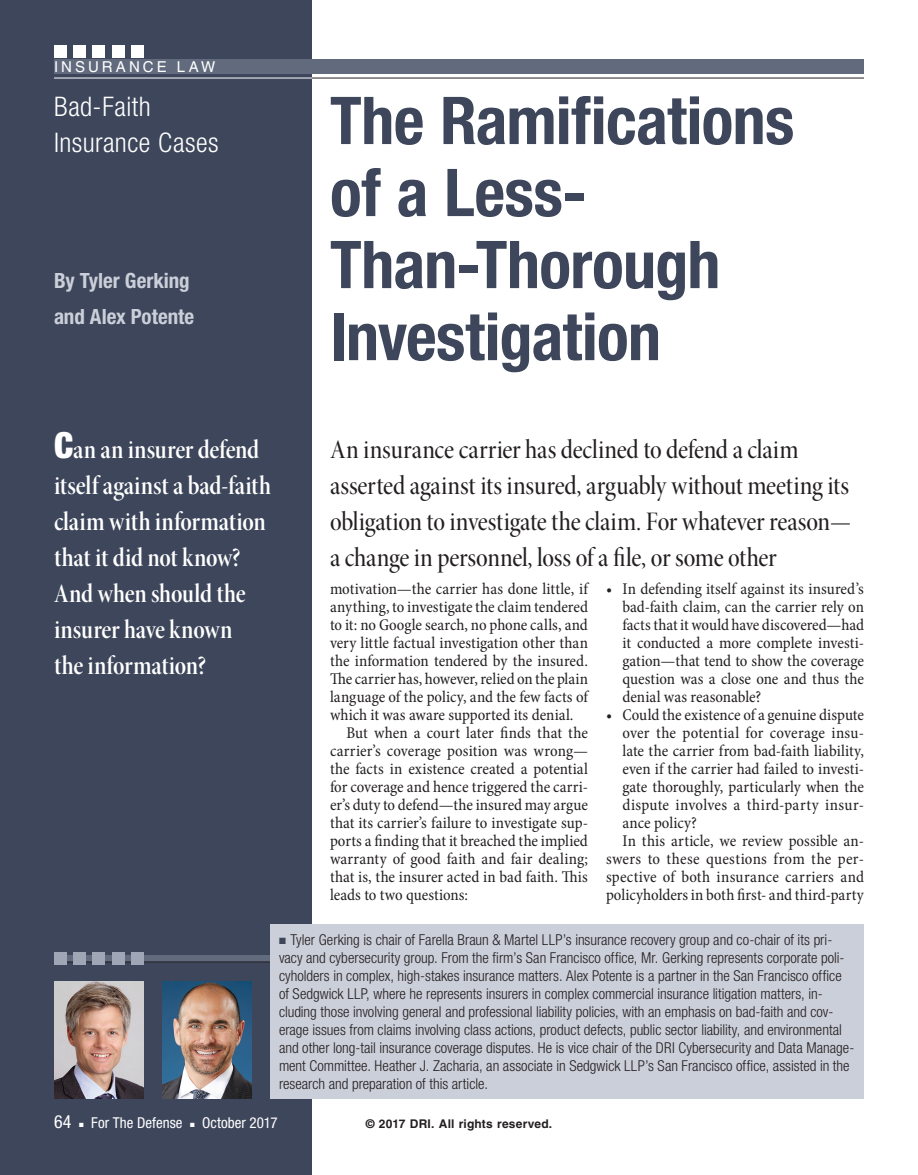
<style>
.page{position:relative;width:918px;height:1175px;background:#fff}
.page>*{position:absolute;margin:0;border:0;box-sizing:border-box;transform-origin:0 0}
.head{font:700 condensed 66px/72px "Helvetica Neue";letter-spacing:-.01em;color:#3d465a}
.body_opening_paragra{font:27px/36px "Minion Pro Medium Cn Disp";letter-spacing:-.005em;color:#231f20}
.blurb{font:27px/36px "Minion Pro Semibold Cn Disp";letter-spacing:-.005em;color:#fff}
.kicker{font:300 condensed 27px/36px "Helvetica Neue";letter-spacing:.015em;color:#fff}
.byline{font:700 condensed 21px/36px "Helvetica Neue";color:#cbcfd9}
.folio_left_reverse{font:condensed 18px "Helvetica Neue";color:#fff}
.body_bullet_1{font:condensed 16.5px/18px "Minion Pro";letter-spacing:.005em;color:#231f20;text-align:justify}
.body_para_ind{font:condensed 16.5px/18px "Minion Pro";color:#231f20;text-align:justify}
.body_no_ind{font:condensed 16.5px/18px "Minion Pro";color:#231f20;text-align:justify}
.body_para_ind_tighte{font:condensed 16.5px/18px "Minion Pro";letter-spacing:.005em;color:#231f20;text-align:justify}
.t1{font:300 condensed 15px/18px "Helvetica Neue";color:#231f20}
.folio_left_reverse-2{font:condensed 15px "Helvetica Neue";color:#fff}
.t2{font:15px "Helvetica";letter-spacing:.2em;color:#fff}
.copyright_black{font:700 12px "Helvetica";letter-spacing:.015em;color:#231f20}
.s1{font-family:"Helvetica Neue";font-weight:900;font-stretch:condensed;font-size:36px}
.s2{color:#3d465a}
</style>
<div class="page">
<div style="left:0;top:0;width:312px;height:1174px;background:#3d465a"></div>
<div style="left:54px;top:956px;width:258px;height:6px;background:#626b7e"></div>
<hr style="left:54px;top:961px;width:258px;height:1px;background:#231f20">
<div style="left:54px;top:952px;width:12px;height:13px;background:#9fa7b6"></div>
<div style="left:73px;top:952px;width:13px;height:13px;background:#9fa7b6"></div>
<div style="left:93px;top:952px;width:12px;height:13px;background:#9fa7b6"></div>
<div style="left:112px;top:952px;width:13px;height:13px;background:#9fa7b6"></div>
<div style="left:132px;top:952px;width:12px;height:13px;background:#9fa7b6"></div>
<div style="left:54px;top:45px;width:12px;height:12px;background:#fff"></div>
<div style="left:73px;top:45px;width:13px;height:12px;background:#fff"></div>
<div style="left:93px;top:45px;width:12px;height:12px;background:#fff"></div>
<div style="left:112px;top:45px;width:13px;height:12px;background:#fff"></div>
<div style="left:132px;top:45px;width:12px;height:12px;background:#fff"></div>
<div style="left:54px;top:59px;width:810px;height:15px;background:#626b7e"></div>
<hr style="left:312px;top:78px;width:552px;height:1px;background:#231f20">
<hr style="left:54px;top:78px;width:258px;height:1px;background:#fff">
<div style="left:270px;top:924px;width:594px;height:174px;background:#cbcfd9"></div>
<img style="left:54px;top:981px;width:90px;height:117px">
<img style="left:162px;top:981px;width:90px;height:117px">
<p class="t2" style="left:54px;top:58px;width:163px">INSURANCE LAW</p>
<p class="kicker" style="left:54px;top:88px;width:166px">Bad-Faith<br>Insurance Cases</p>
<p class="head" style="left:330px;top:84px;width:466px">The Ramifications of a Less-<br>Than-Thorough<br>Investigation</p>
<p class="byline" style="left:54px;top:262px;width:142px">By Tyler Gerking and Alex Potente</p>
<p class="blurb" style="left:54px;top:431px;width:219px"><span class="s1">C</span>an an insurer defend itself against a bad-faith claim with information that it did not know?<br>And when should the insurer have known<br>the information?</p>
<p class="body_opening_paragra" style="left:330px;top:431px;width:523px">An insurance carrier has declined to defend a claim asserted against its insured, arguably without meeting its obligation to investigate the claim. For whatever reason— a change in personnel, loss of a file, or some other</p>
<p class="body_bullet_1" style="left:622px;top:580px;width:243px;text-indent:-16px">• In defending itself against its insured’s bad-faith claim, can the carrier rely on facts that it would have discovered—had it conducted a more complete investi&shy;gation—that tend to show the coverage question was a close one and thus the denial was reasonable?</p>
<p class="body_bullet_1" style="left:622px;top:706px;width:243px;text-indent:-16px">• Could the existence of a genuine dispute over the potential for coverage insu&shy;late the carrier from bad-faith liability, even if the carrier had failed to investi&shy;gate thoroughly, particularly when the dispute involves a third-party insur&shy;ance policy?</p>
<p class="body_para_ind_tighte" style="left:606px;top:832px;width:260px;text-indent:16px">In this article, we review possible an&shy;swers to these questions from the per&shy;spective of both insurance carriers and policyholders in both first- and third-party</p>
<p class="body_no_ind" style="left:330px;top:580px;width:260px">motivation—the carrier has done little, if anything, to investigate the claim tendered to it: no Google search, no phone calls, and very little factual investigation other than the information tendered by the insured.<br>The carrier has, however, relied on the plain language of the policy, and the few facts of which it was aware supported its denial.</p>
<p class="body_para_ind" style="left:330px;top:724px;width:260px;text-indent:16px">But when a court later finds that the carrier’s coverage position was wrong— the facts in existence created a potential for coverage and hence triggered the carri&shy;er’s duty to defend—the insured may argue that its carrier’s failure to investigate sup&shy;ports a finding that it breached the implied warranty of good faith and fair dealing; that is, the insurer acted in bad faith. This leads to two questions:</p>
<p class="t1" style="left:279px;top:931px;width:577px"><span class="s2">■</span> Tyler Gerking is chair of Farella Braun &amp; Martel LLP’s insurance recovery group and co-chair of its pri&shy;vacy and cybersecurity group. From the firm’s San Francisco office, Mr. Gerking represents corporate poli&shy;cyholders in complex, high-stakes insurance matters. Alex Potente is a partner in the San Francisco office of Sedgwick LLP, where he represents insurers in complex commercial insurance litigation matters, in&shy;cluding those involving general and professional liability policies, with an emphasis on bad-faith and cov&shy;erage issues from claims involving class actions, product defects, public sector liability, and environmental and other long-tail insurance coverage disputes. He is vice chair of the DRI Cybersecurity and Data Manage&shy;ment Committee. Heather J. Zacharia, an associate in Sedgwick LLP’s San Francisco office, assisted in the research and preparation of this article.</p>
<p class="folio_left_reverse" style="left:54px;top:1111px;width:19px">64</p>
<p class="folio_left_reverse-2" style="left:79px;top:1114px;width:105px">■ For The Defense</p>
<p class="folio_left_reverse-2" style="left:190px;top:1114px;width:89px">■ October 2017</p>
<p class="copyright_black" style="left:366px;top:1116px;width:188px">© 2017 DRI. All rights reserved.</p>
</div>
